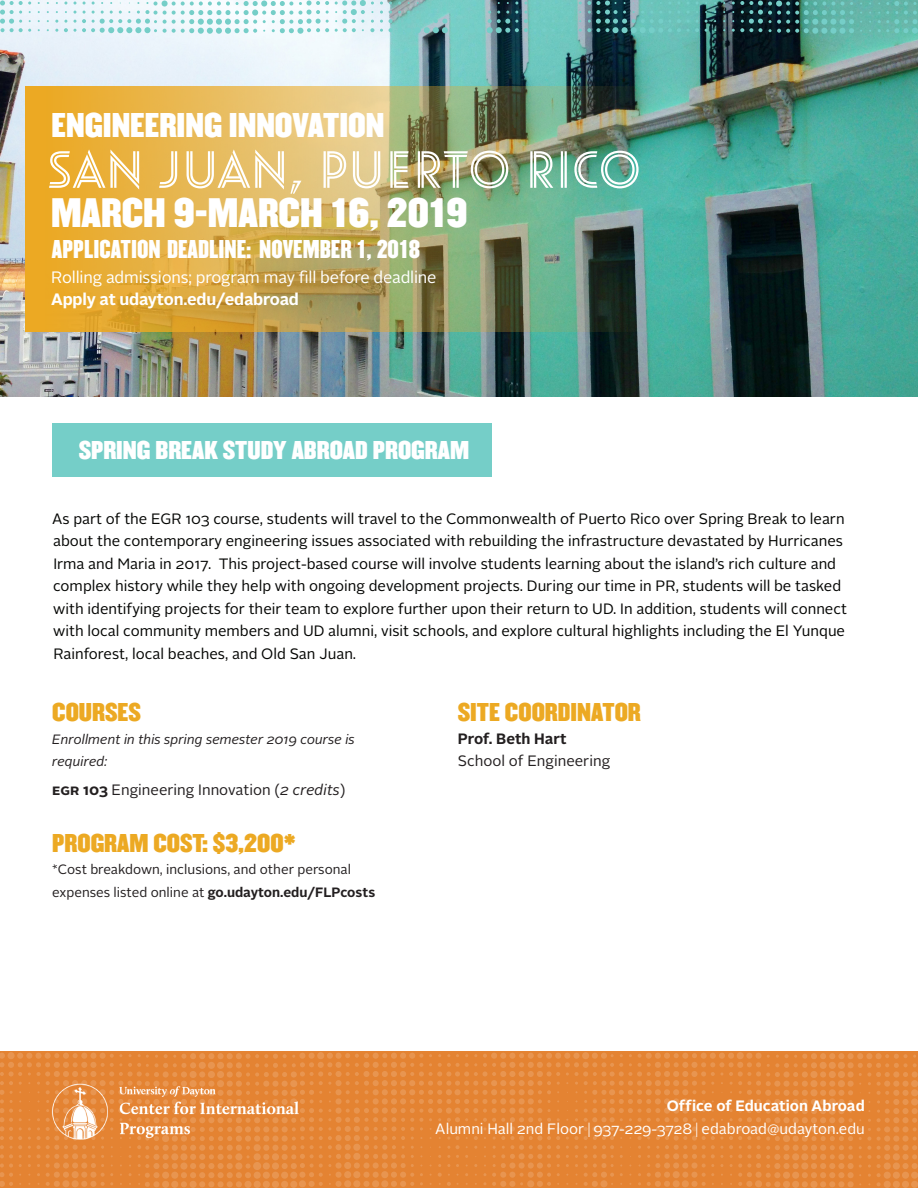
<style>
.page{position:relative;width:918px;height:1188px;background:#fff}
.page>*{position:absolute;margin:0;border:0;box-sizing:border-box;transform-origin:0 0}
.No_Spacing{font:60px "Oskar Inline One";color:#fff}
.No_Spacing-2{font:36px "Champion Middleweight";color:#fff}
.No_Spacing-3{font:30px "Champion Middleweight";color:#fff}
.No_Spacing-4{font:22.5px "Champion Middleweight";color:#eca923}
.No_Spacing-5{font:22.5px "Champion Welterweight";color:#fff}
.No_Spacing-6{font:22.5px "Champion Middleweight";color:#fff}
.No_Spacing-7{font:16.5px/22.5px "Alright Sans";letter-spacing:-.01em;color:#fff}
.No_Spacing-8{font:15px/22.5px "Alright Sans";color:#040503}
.t1{font:15px/22.5px "Alright Sans";color:#fff;text-align:right}
.No_Spacing-9{font:15px/22.5px "Alright Sans";color:#231f20}
.t2{font:13.5px/22.5px "Alright Sans";color:#231f20}
.No_Spacing-10{font:italic 13.5px/22.5px "Alright Sans";color:#231f20}
.s1{font-weight:700}
.s2{font-style:italic}
.s3{font-weight:300}
</style>
<div class="page">
<div style="left:53px;top:423px;width:439px;height:54px;background:#75cec8"></div>
<img style="left:0;top:0;width:918px;height:396px">
<svg style="left:0;top:1px;width:31px;height:31px"></svg>
<svg style="left:64px;top:20px;width:12px;height:12px"></svg>
<svg style="left:82px;top:1px;width:247px;height:33px"></svg>
<svg style="left:335px;top:0;width:39px;height:32px"></svg>
<svg style="left:878px;top:1px;width:40px;height:33px"></svg>
<svg style="left:389px;top:2px;width:157px;height:31px;background:#6eaeae"></svg>
<svg style="left:732px;top:1px;width:122px;height:33px;background:#396f6d"></svg>
<svg style="left:579px;top:1px;width:120px;height:32px;background:#589898"></svg>
<img style="left:25px;top:86px;width:638px;height:246px">
<div style="left:8px;top:1052px;width:7px;height:7px;background:#e7914a;border-radius:50%"></div>
<div style="left:290px;top:1181px;width:7px;height:7px;background:#e7914a;border-radius:50%"></div>
<div style="left:281px;top:1181px;width:7px;height:7px;background:#e79149;border-radius:50%"></div>
<div style="left:272px;top:1181px;width:7px;height:7px;background:#e69047;border-radius:50%"></div>
<div style="left:263px;top:1181px;width:7px;height:7px;background:#e79149;border-radius:50%"></div>
<div style="left:254px;top:1181px;width:7px;height:7px;background:#e7924a;border-radius:50%"></div>
<div style="left:244px;top:1181px;width:8px;height:7px;background:#e68f46;border-radius:50%"></div>
<div style="left:190px;top:1181px;width:7px;height:7px;background:#e7924a;border-radius:50%"></div>
<div style="left:171px;top:1181px;width:7px;height:7px;background:#e7914a;border-radius:50%"></div>
<div style="left:162px;top:1181px;width:7px;height:7px;background:#e79149;border-radius:50%"></div>
<div style="left:317px;top:1052px;width:7px;height:7px;background:#e79149;border-radius:50%"></div>
<div style="left:911px;top:1181px;width:7px;height:7px;background:#e79149;border-radius:50%"></div>
<div style="left:902px;top:1181px;width:7px;height:7px;background:#e69047;border-radius:50%"></div>
<div style="left:893px;top:1181px;width:7px;height:7px;background:#e79149;border-radius:50%"></div>
<div style="left:884px;top:1181px;width:7px;height:7px;background:#e7914a;border-radius:50%"></div>
<div style="left:810px;top:1181px;width:8px;height:7px;background:#e68f46;border-radius:50%"></div>
<div style="left:792px;top:1181px;width:7px;height:7px;background:#e79149;border-radius:50%"></div>
<div style="left:783px;top:1181px;width:7px;height:7px;background:#e69048;border-radius:50%"></div>
<div style="left:582px;top:1052px;width:7px;height:7px;background:#e69048;border-radius:50%"></div>
<div style="left:737px;top:1052px;width:7px;height:7px;background:#e79149;border-radius:50%"></div>
<svg style="left:0;top:1053px;width:918px;height:134px;background:#e48738"></svg>
<img style="left:38px;top:1061px;width:276px;height:101px">
<p class="No_Spacing-3" style="left:52px;top:101px;width:335px">ENGINEERING INNOVATION</p>
<p class="No_Spacing" style="left:47px;top:137px;width:596px">SAN JUAN, PUERTO RICO</p>
<p class="No_Spacing-2" style="left:51px;top:183px;width:418px">MARCH 9-MARCH 16, 2019</p>
<p class="No_Spacing-5" style="left:52px;top:231px;width:370px">APPLICATION DEADLINE: NOVEMBER 1, 2018</p>
<p class="No_Spacing-7" style="left:51px;top:266px;width:387px">Rolling admissions; program may fill before deadline<br><span class="s1">Apply at udayton.edu/edabroad</span></p>
<p class="No_Spacing-6" style="left:79px;top:431px;width:392px">SPRING BREAK STUDY ABROAD PROGRAM</p>
<p class="No_Spacing-8" style="left:52px;top:508px;width:796px">As part of the EGR 103 course, students will travel to the Commonwealth of Puerto Rico over Spring Break to learn about the contemporary engineering issues associated with rebuilding the infrastructure devastated by Hurricanes Irma and Maria in 2017. This project-based course will involve students learning about the island’s rich culture and complex history while they help with ongoing development projects. During our time in PR, students will be tasked with identifying projects for their team to explore further upon their return to UD. In addition, students will connect with local community members and UD alumni, visit schools, and explore cultural highlights including the El Yunque Rainforest, local beaches, and Old San Juan.</p>
<p class="No_Spacing-4" style="left:52px;top:694px;width:90px">COURSES</p>
<p class="No_Spacing-10" style="left:52px;top:728px;width:304px">Enrollment in this spring semester 2019 course is required:</p>
<p class="No_Spacing-9" style="left:52px;top:778px;width:295px"><span class="s1">Egr 103</span> Engineering Innovation (<span class="s2">2 credits</span>)</p>
<p class="No_Spacing-4" style="left:52px;top:824px;width:245px">PROGRAM COST: $3,200*</p>
<p class="t2" style="left:52px;top:858px;width:324px">*Cost breakdown, inclusions, and other personal expenses listed online at <span class="s1">go.udayton.edu/FLPcosts</span></p>
<p class="No_Spacing-4" style="left:458px;top:694px;width:185px">SITE COORDINATOR</p>
<p class="No_Spacing-9" style="left:458px;top:727px;width:154px"><span class="s1">Prof. Beth Hart<br></span>School of Engineering</p>
<p class="t1" style="left:435px;top:1095px;width:431px"><span class="s1">Office of Education Abroad<br></span>Alumni Hall 2nd Floor <span class="s3">|</span> 937-229-3728 <span class="s3">|</span> edabroad@udayton.edu</p>
</div>
